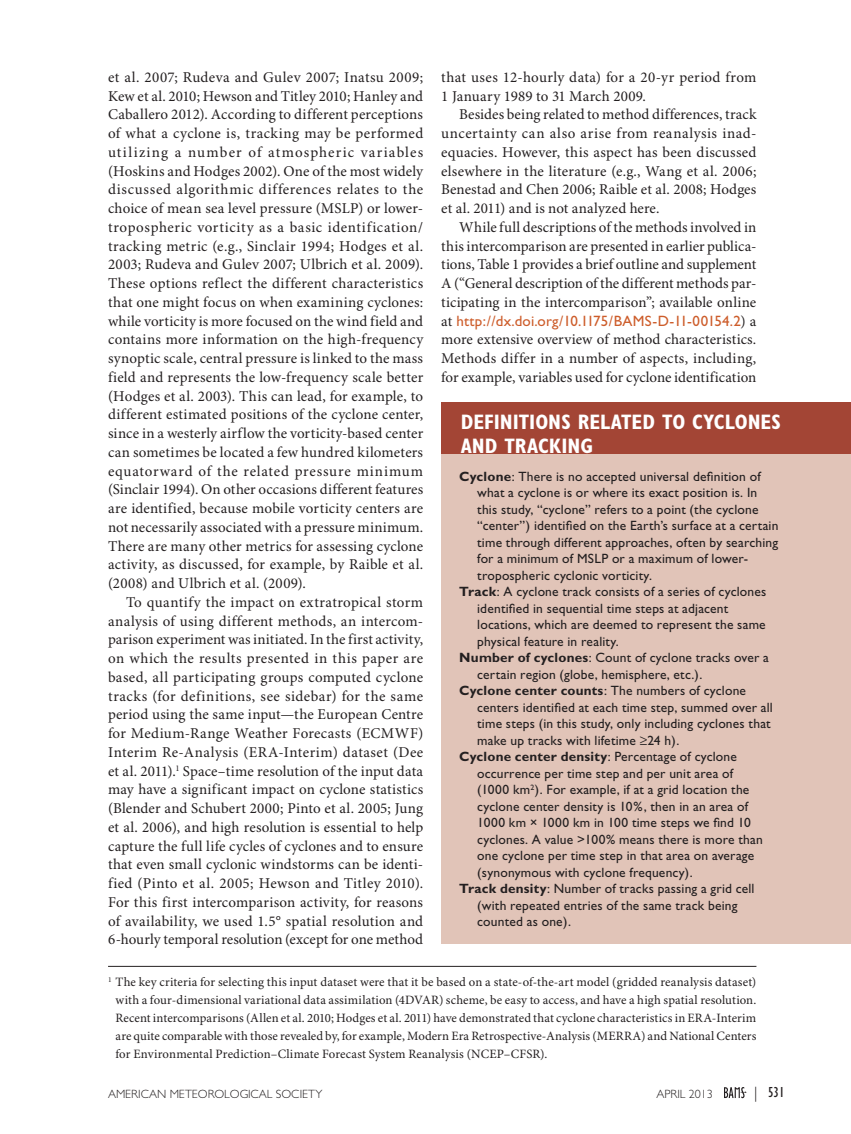
<style>
.page{position:relative;width:851px;height:1134px;background:#fff}
.page>*{position:absolute;margin:0;border:0;box-sizing:border-box;transform-origin:0 0}
.t1{font:700 condensed 21px/24px "Gill Sans";color:#fff}
.t2{font:15px/18.8px "Minion Pro";letter-spacing:.01em;color:#231f20;text-align:justify}
.t3{font:15px "Gill Sans";letter-spacing:.01em;color:#cd5d2b}
.t4{font:condensed 15px "Gill Sans";color:#231f20}
.t5{font:13.5px "Gill Sans";letter-spacing:.015em;color:#231f20}
.t6{font:700 13.5px "Gill Sans";letter-spacing:.015em;color:#231f20}
.t7{font:12.75px/18px "Minion Pro";letter-spacing:.01em;color:#231f20;text-align:justify}
.t8{font:300 12px "Gill Sans";color:#231f20}
.s1{font-family:"Minion Pro";color:#231f20}
.s2{font-weight:700}
.s3{font-weight:400}
.s4{font-weight:300;font-stretch:normal}
</style>
<div class="page">
<hr style="left:108px;top:966px;width:648px;height:1px;background:#231f20">
<div style="left:441px;top:426px;width:409px;height:518px;background:#e1c4b8"></div>
<div style="left:441px;top:402px;width:409px;height:51px;background:#a34535"></div>
<svg style="left:724px;top:1087px;width:22px;height:11px"></svg>
<p class="t2" style="left:108px;top:68px;width:317px">et al. 2007; Rudeva and Gulev 2007; Inatsu 2009; Kew et al. 2010; Hewson and Titley 2010; Hanley and Caballero 2012). According to different perceptions of what a cyclone is, tracking may be performed utilizing a number of atmospheric variables (Hoskins and Hodges 2002). One of the most widely discussed algorithmic differences relates to the choice of mean sea level pressure (MSLP) or lower&shy;tropospheric vorticity as a basic identification/ tracking metric (e.g., Sinclair 1994; Hodges et al.<br>2003; Rudeva and Gulev 2007; Ulbrich et al. 2009).<br>These options reflect the different characteristics that one might focus on when examining cyclones: while vorticity is more focused on the wind field and contains more information on the high-frequency synoptic scale, central pressure is linked to the mass field and represents the low-frequency scale better (Hodges et al. 2003). This can lead, for example, to different estimated positions of the cyclone center, since in a westerly airflow the vorticity-based center can sometimes be located a few hundred kilometers equatorward of the related pressure minimum (Sinclair 1994). On other occasions different features are identified, because mobile vorticity centers are not necessarily associated with a pressure minimum.<br>There are many other metrics for assessing cyclone activity, as discussed, for example, by Raible et al. (2008) and Ulbrich et al. (2009).</p>
<p class="t2" style="left:108px;top:593px;width:317px;text-indent:18px">To quantify the impact on extratropical storm analysis of using different methods, an intercom&shy;parison experiment was initiated. In the first activity, on which the results presented in this paper are based, all participating groups computed cyclone tracks (for definitions, see sidebar) for the same period using the same input—the European Centre for Medium-Range Weather Forecasts (ECMWF)<br>Interim Re-Analysis (ERA-Interim) dataset (Dee et al. 2011).<sup>1</sup> Space–time resolution of the input data may have a significant impact on cyclone statistics (Blender and Schubert 2000; Pinto et al. 2005; Jung et al. 2006), and high resolution is essential to help capture the full life cycles of cyclones and to ensure that even small cyclonic windstorms can be identi&shy;fied (Pinto et al. 2005; Hewson and Titley 2010).<br>For this first intercomparison activity, for reasons of availability, we used 1.5° spatial resolution and 6-hourly temporal resolution (except for one method</p>
<p class="t2" style="left:441px;top:68px;width:317px">that uses 12-hourly data) for a 20-yr period from<br>1 January 1989 to 31 March 2009.</p>
<p class="t2" style="left:441px;top:106px;width:317px;text-indent:18px">Besides being related to method differences, track uncertainty can also arise from reanalysis inad&shy;equacies. However, this aspect has been discussed elsewhere in the literature (e.g., Wang et al. 2006; Benestad and Chen 2006; Raible et al. 2008; Hodges et al. 2011) and is not analyzed here.</p>
<p class="t2" style="left:441px;top:218px;width:317px;text-indent:18px">While full descriptions of the methods involved in this intercomparison are presented in earlier publica&shy;tions, Table 1 provides a brief outline and supplement A (“General description of the different methods par&shy;ticipating in the intercomparison”; available online</p>
<p class="t3" style="left:441px;top:312px;width:316px"><span class="s1">at</span> http://dx.doi.org/10.1175/BAMS-D-11-00154.2<span class="s1">) a</span></p>
<p class="t2" style="left:441px;top:331px;width:317px">more extensive overview of method characteristics.<br>Methods differ in a number of aspects, including, for example, variables used for cyclone identification</p>
<h1 class="t1" style="left:460px;top:409px;width:321px">DEFINITIONS RELATED TO CYCLONES<br>AND TRACKING</h1>
<p class="t5" style="left:459px;top:468px;width:303px"><span class="s2">Cyclone</span>: There is no accepted universal definition of</p>
<p class="t5" style="left:477px;top:485px;width:281px">what a cyclone is or where its exact position is. In</p>
<p class="t5" style="left:477px;top:501px;width:283px">this study, “cyclone” refers to a point (the cyclone</p>
<p class="t5" style="left:477px;top:518px;width:303px">“center”) identified on the Earth’s surface at a certain</p>
<p class="t5" style="left:477px;top:534px;width:302px">time through different approaches, often by searching</p>
<p class="t5" style="left:477px;top:551px;width:272px">for a minimum of MSLP or a maximum of lower-</p>
<p class="t5" style="left:477px;top:567px;width:176px">tropospheric cyclonic vorticity.</p>
<p class="t5" style="left:459px;top:584px;width:308px"><span class="s2">Track</span>: A cyclone track consists of a series of cyclones</p>
<p class="t5" style="left:477px;top:600px;width:252px">identified in sequential time steps at adjacent</p>
<p class="t5" style="left:477px;top:617px;width:290px">locations, which are deemed to represent the same</p>
<p class="t5" style="left:477px;top:633px;width:143px">physical feature in reality.</p>
<p class="t5" style="left:459px;top:650px;width:311px"><span class="s2">Number of cyclones</span>: Count of cyclone tracks over a</p>
<p class="t5" style="left:477px;top:666px;width:227px">certain region (globe, hemisphere, etc.).</p>
<p class="t5" style="left:459px;top:683px;width:288px"><span class="s2">Cyclone center counts</span>: The numbers of cyclone</p>
<p class="t5" style="left:477px;top:699px;width:297px">centers identified at each time step, summed over all</p>
<p class="t5" style="left:477px;top:716px;width:295px">time steps (in this study, only including cyclones that</p>
<p class="t5" style="left:477px;top:732px;width:204px">make up tracks with lifetime <span class="s2">≥</span>24 h).</p>
<p class="t6" style="left:459px;top:749px;width:279px">Cyclone center density<span class="s3">: Percentage of cyclone</span></p>
<p class="t5" style="left:477px;top:765px;width:257px">occurrence per time step and per unit area of</p>
<p class="t5" style="left:477px;top:782px;width:273px">(1000 km<sup>2</sup>). For example, if at a grid location the</p>
<p class="t5" style="left:477px;top:798px;width:272px">cyclone center density is 10%, then in an area of</p>
<p class="t5" style="left:477px;top:815px;width:275px">1000 km × 1000 km in 100 time steps we find 10</p>
<p class="t5" style="left:477px;top:831px;width:287px">cyclones. A value &gt;100% means there is more than</p>
<p class="t5" style="left:477px;top:848px;width:278px">one cyclone per time step in that area on average</p>
<p class="t5" style="left:477px;top:864px;width:217px">(synonymous with cyclone frequency).</p>
<p class="t5" style="left:459px;top:881px;width:297px"><span class="s2">Track density</span>: Number of tracks passing a grid cell</p>
<p class="t5" style="left:477px;top:897px;width:262px">(with repeated entries of the same track being</p>
<p class="t5" style="left:477px;top:914px;width:95px">counted as one).</p>
<p class="t7" style="left:115px;top:973px;width:642px;text-indent:-7px"><sup>1</sup> The key criteria for selecting this input dataset were that it be based on a state-of-the-art model (gridded reanalysis dataset) with a four-dimensional variational data assimilation (4DVAR) scheme, be easy to access, and have a high spatial resolution.<br>Recent intercomparisons (Allen et al. 2010; Hodges et al. 2011) have demonstrated that cyclone characteristics in ERA-Interim are quite comparable with those revealed by, for example, Modern Era Retrospective-Analysis (MERRA) and National Centers for Environmental Prediction–Climate Forecast System Reanalysis (NCEP–CFSR).</p>
<p class="t8" style="left:108px;top:1087px;width:216px">AMERI CAN METEOROLOGICAL SOCIETY</p>
<p class="t8" style="left:656px;top:1087px;width:58px">april 2013</p>
<p class="t4" style="left:754px;top:1084px;width:32px"><span class="s4">|</span> 531</p>
</div>
